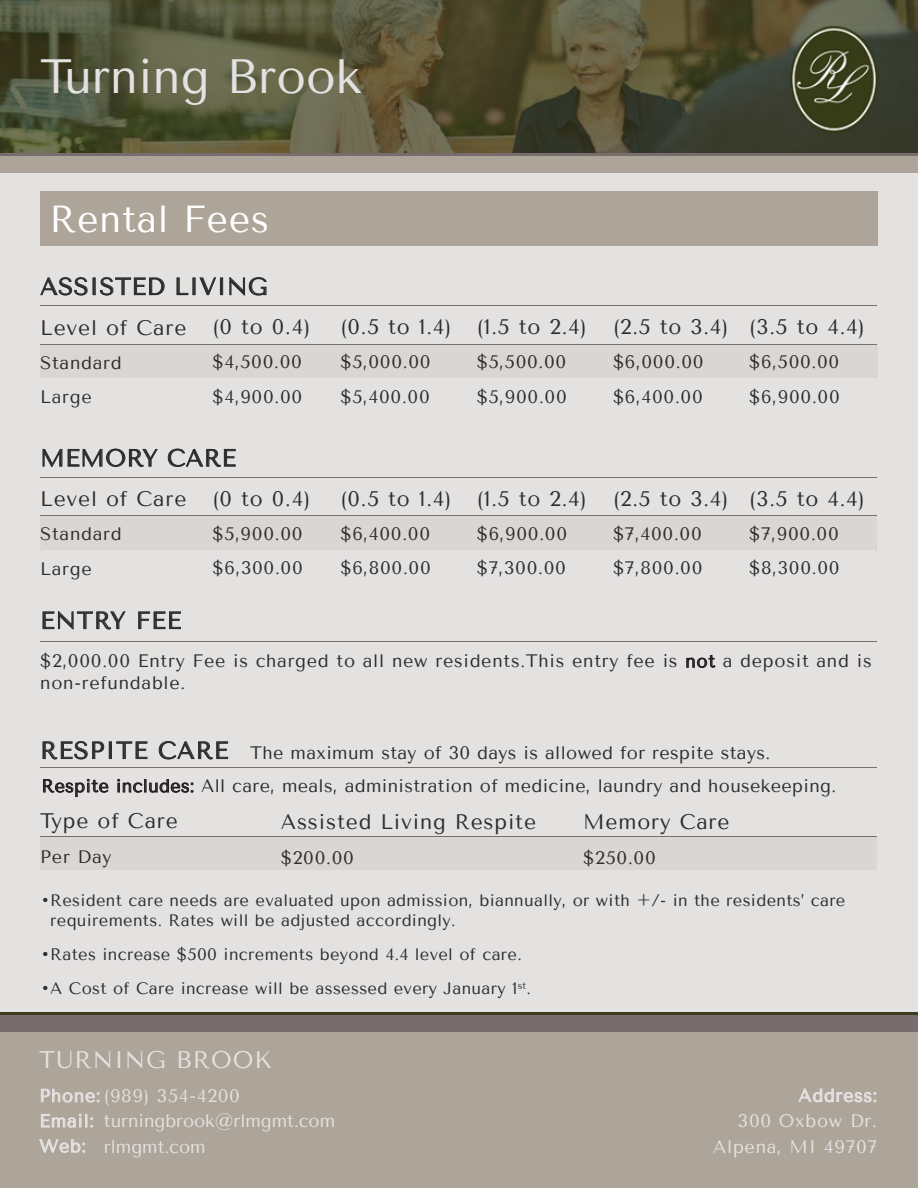
<style>
.page{position:relative;width:918px;height:1188px;background:#fff}
.page>*{position:absolute;margin:0;border:0;box-sizing:border-box;transform-origin:0 0}
.t1{font:48px "Tenor Sans";color:#e4e2e1}
.t2{font:37.5px "Tenor Sans";letter-spacing:.02em;color:#fff}
.t3{font:24px "Tenor Sans";letter-spacing:.02em;color:#2d2d2d}
.t4{font:24px "Tenor Sans";letter-spacing:.04em;color:#e4e2e1}
.t5{font:24px "Tenor Sans";letter-spacing:.04em;color:#2d2d2d}
.t6{font:21px "Tenor Sans";letter-spacing:.04em;color:#2d2d2d}
.t7{font:18px/34.2px "Tenor Sans";letter-spacing:.04em;color:#2d2d2d}
.t8{font:18px "Tenor Sans";letter-spacing:.02em;color:#2d2d2d}
.t9{font:18px/24.9px "Tenor Sans";letter-spacing:.04em;color:#e4e2e1}
.t10{font:18px/25.2px "Tenor Sans";color:#e4e2e1}
.t11{font:16.5px "Tenor Sans";letter-spacing:.02em;color:#2d2d2d}
.s1{font-size:24px}
.s2{font-size:18px}
</style>
<div class="page">
<div style="left:0;top:171px;width:918px;height:1017px;background:#e4e2e1"></div>
<div style="left:0;top:156px;width:918px;height:17px;background:#aea59a"></div>
<hr style="left:0;top:153px;width:918px;height:3px;background:#786c6c">
<div style="left:40px;top:192px;width:838px;height:54px;background:#aea59a"></div>
<div style="left:0;top:1032px;width:918px;height:156px;background:#aea59a"></div>
<hr style="left:0;top:1012px;width:918px;height:3px;background:#3a3c1c">
<div style="left:0;top:1015px;width:918px;height:17px;background:#786c6c"></div>
<svg style="left:40px;top:277px;width:124px;height:18px"></svg>
<svg style="left:177px;top:277px;width:39px;height:18px"></svg>
<div style="left:220px;top:278px;width:3px;height:17px;border:1px solid #2d2d2d"></div>
<svg style="left:230px;top:277px;width:37px;height:18px"></svg>
<div style="left:40px;top:345px;width:837px;height:33px;background:#d9d6d3"></div>
<hr style="left:40px;top:344px;width:837px;height:1px;background:#786c6c">
<hr style="left:40px;top:306px;width:837px;height:1px;background:#786c6c">
<svg style="left:43px;top:449px;width:19px;height:18px"></svg>
<svg style="left:68px;top:449px;width:90px;height:18px"></svg>
<svg style="left:168px;top:449px;width:68px;height:18px"></svg>
<div style="left:40px;top:516px;width:837px;height:33px;background:#d9d6d3"></div>
<hr style="left:40px;top:515px;width:837px;height:1px;background:#786c6c">
<hr style="left:40px;top:477px;width:837px;height:1px;background:#786c6c">
<svg style="left:43px;top:611px;width:82px;height:18px"></svg>
<svg style="left:138px;top:611px;width:43px;height:18px"></svg>
<svg style="left:686px;top:655px;width:30px;height:13px"></svg>
<hr style="left:40px;top:641px;width:837px;height:1px;background:#786c6c">
<svg style="left:41px;top:1088px;width:59px;height:15px"></svg>
<svg style="left:41px;top:1113px;width:52px;height:15px"></svg>
<svg style="left:39px;top:1139px;width:47px;height:14px"></svg>
<div style="left:41px;top:836px;width:836px;height:33px;background:#d9d6d3"></div>
<hr style="left:40px;top:768px;width:837px;height:1px;background:#786c6c">
<svg style="left:43px;top:741px;width:61px;height:18px"></svg>
<div style="left:109px;top:742px;width:3px;height:17px;border:1px solid #2d2d2d"></div>
<svg style="left:116px;top:741px;width:31px;height:18px"></svg>
<svg style="left:159px;top:741px;width:69px;height:18px"></svg>
<svg style="left:43px;top:779px;width:65px;height:18px"></svg>
<svg style="left:117px;top:779px;width:76px;height:14px"></svg>
<hr style="left:40px;top:836px;width:837px;height:1px;background:#786c6c">
<svg style="left:0;top:0;width:918px;height:153px;background:#525137"></svg>
<img style="left:778px;top:24px;width:111px;height:111px">
<svg style="left:798px;top:1088px;width:79px;height:15px"></svg>
<h1 class="t1" style="left:40px;top:49px;width:323px">Turning Brook</h1>
<h2 class="t2" style="left:50px;top:198px;width:221px">Rental Fees</h2>
<h3 class="t3" style="left:40px;top:273px;width:229px">ASSISTED LIVING</h3>
<p class="t6" style="left:40px;top:315px;width:148px">Level of Care</p>
<p class="t7" style="left:40px;top:346px;width:83px">Standard<br>Large</p>
<p class="t6" style="left:213px;top:315px;width:99px">(0 to 0.4)</p>
<p class="t7" style="left:213px;top:345px;width:91px">$4,500.00 $4,900.00</p>
<h3 class="t3" style="left:40px;top:444px;width:197px">MEMORY CARE</h3>
<p class="t6" style="left:40px;top:487px;width:148px">Level of Care</p>
<p class="t7" style="left:40px;top:517px;width:83px">Standard<br>Large</p>
<p class="t6" style="left:213px;top:487px;width:99px">(0 to 0.4)</p>
<p class="t7" style="left:213px;top:517px;width:92px">$5,900.00 $6,300.00</p>
<p class="t6" style="left:340px;top:315px;width:113px">(0.5 to 1.4)</p>
<p class="t7" style="left:340px;top:345px;width:92px">$5,000.00 $5,400.00</p>
<p class="t6" style="left:477px;top:315px;width:112px">(1.5 to 2.4)</p>
<p class="t7" style="left:477px;top:345px;width:92px">$5,500.00 $5,900.00</p>
<p class="t6" style="left:613px;top:315px;width:117px">(2.5 to 3.4)</p>
<p class="t7" style="left:613px;top:345px;width:92px">$6,000.00 $6,400.00</p>
<p class="t6" style="left:749px;top:315px;width:117px">(3.5 to 4.4)</p>
<p class="t7" style="left:749px;top:345px;width:92px">$6,500.00 $6,900.00</p>
<p class="t6" style="left:340px;top:487px;width:113px">(0.5 to 1.4)</p>
<p class="t7" style="left:340px;top:517px;width:92px">$6,400.00 $6,800.00</p>
<p class="t6" style="left:477px;top:487px;width:112px">(1.5 to 2.4)</p>
<p class="t7" style="left:477px;top:517px;width:92px">$6,900.00 $7,300.00</p>
<p class="t6" style="left:613px;top:487px;width:117px">(2.5 to 3.4)</p>
<p class="t7" style="left:613px;top:517px;width:91px">$7,400.00 $7,800.00</p>
<p class="t6" style="left:749px;top:487px;width:117px">(3.5 to 4.4)</p>
<p class="t7" style="left:749px;top:517px;width:92px">$7,900.00 $8,300.00</p>
<h3 class="t5" style="left:40px;top:607px;width:142px">ENTRY FEE</h3>
<p class="t7" style="left:40px;top:651px;width:833px;line-height:21.6px">$2,000.00 Entry Fee is charged to all new residents.This entry fee is not a deposit and is non-refundable.</p>
<p class="t8" style="left:40px;top:742px;width:732px"><span class="s1">RESPITE CARE</span> The maximum stay of 30 days is allowed for respite stays.</p>
<p class="t8" style="left:41px;top:776px;width:796px">Respite includes: All care, meals, administration of medicine, laundry and housekeeping.</p>
<p class="t6" style="left:40px;top:809px;width:139px">Type of Care</p>
<p class="t7" style="left:40px;top:840px;width:73px">Per Day</p>
<p class="t6" style="left:281px;top:810px;width:257px">Assisted Living Respite</p>
<p class="t7" style="left:281px;top:840px;width:75px">$200.00</p>
<p class="t6" style="left:583px;top:810px;width:148px">Memory Care</p>
<p class="t7" style="left:583px;top:840px;width:74px">$250.00</p>
<p class="t11" style="left:41px;top:891px;width:806px"><span class="s2">•</span>Resident care needs are evaluated upon admission, biannually, or with +/- in the residents’ care</p>
<p class="t11" style="left:41px;top:945px;width:482px"><span class="s2">•</span>Rates increase $500 increments beyond 4.4 level of care.</p>
<p class="t11" style="left:41px;top:979px;width:491px"><span class="s2">•</span>A Cost of Care increase will be assessed every January 1<sup>st</sup>.</p>
<p class="t11" style="left:50px;top:911px;width:407px">requirements. Rates will be adjusted accordingly.</p>
<h3 class="t4" style="left:39px;top:1046px;width:234px">TURNING BROOK</h3>
<p class="t9" style="left:39px;top:1084px;width:202px">Phone: (989) 354-4200<br>Email:<br>Web:</p>
<p class="t10" style="left:104px;top:1109px;width:233px">turningbrook@rlmgmt.com rlmgmt.com</p>
<p class="t9" style="left:713px;top:1083px;width:165px;line-height:25.5px;text-align:right">Address:<br>300 Oxbow Dr.<br>Alpena, MI 49707</p>
</div>
